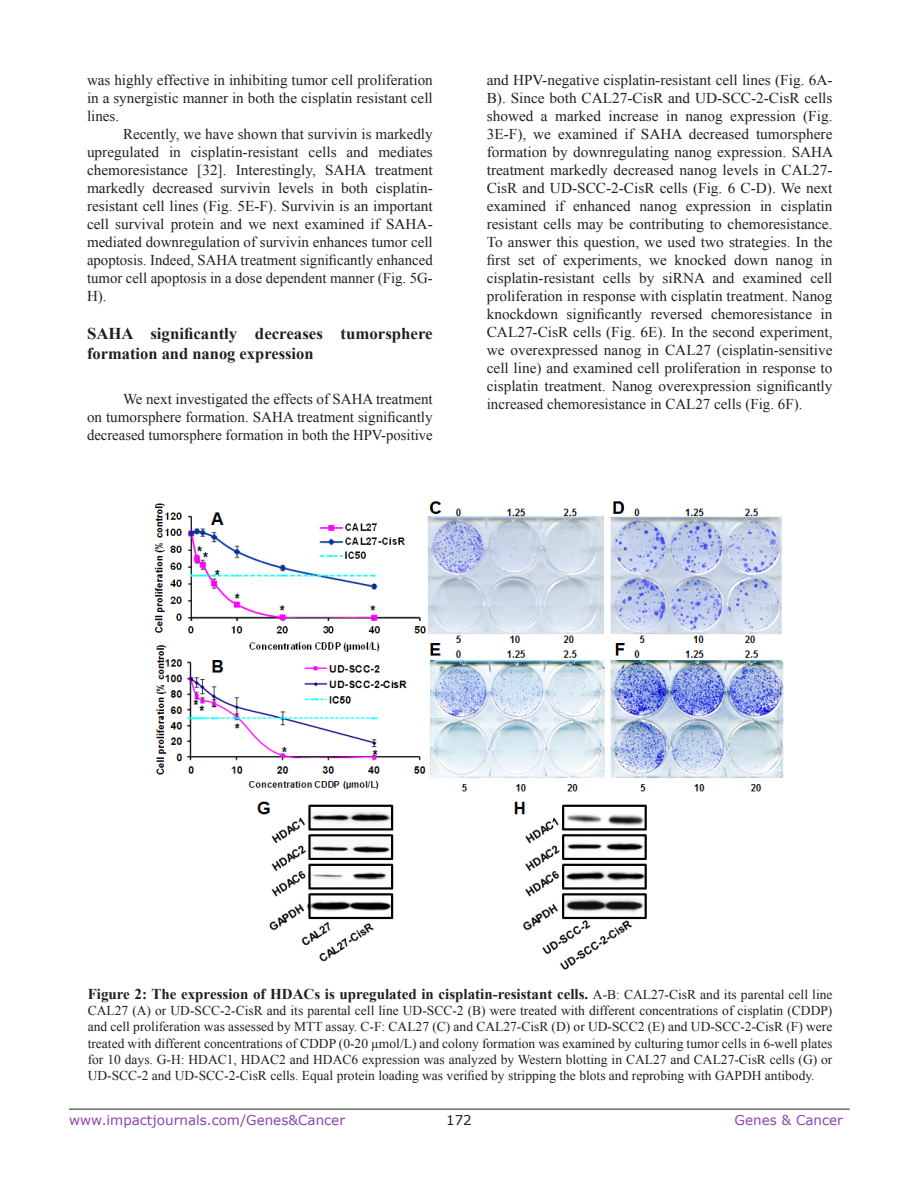
<style>
.page{position:relative;width:918px;height:1188px;background:#fff}
.page>*{position:absolute;margin:0;border:0;box-sizing:border-box;transform-origin:0 0}
.SubHeading{font:700 16.5px/19.8px "Times New Roman";color:#221f22}
.BodyText{font:15px/18px "Times New Roman";color:#221f22;text-align:justify}
.FigureText{font:700 15px "Times New Roman";color:#221f22}
.FigureText-2{font:13.5px/16.2px "Times New Roman";color:#221f22;text-align:justify}
.t1{font:13.5px "Verdana";color:#8e44ad}
.t2{font:13.5px "Verdana";color:#221f22}
.s1{font-weight:400;font-size:13.5px}
</style>
<div class="page">
<hr style="left:69px;top:1109px;width:781px;height:1px;background:#231f20">
<img style="left:154px;top:501px;width:630px;height:469px">
<p class="BodyText" style="left:87px;top:71px;width:347px">was highly effective in inhibiting tumor cell proliferation in a synergistic manner in both the cisplatin resistant cell lines.</p>
<p class="BodyText" style="left:87px;top:125px;width:347px;text-indent:36px">Recently, we have shown that survivin is markedly upregulated in cisplatin-resistant cells and mediates chemoresistance [32]. Interestingly, SAHA treatment markedly decreased survivin levels in both cisplatin&shy;resistant cell lines (Fig. 5E-F). Survivin is an important cell survival protein and we next examined if SAHA&shy;mediated downregulation of survivin enhances tumor cell apoptosis. Indeed, SAHA treatment significantly enhanced tumor cell apoptosis in a dose dependent manner (Fig. 5G-H).</p>
<p class="SubHeading" style="left:87px;top:323px;width:347px">SAHA significantly decreases tumorsphere formation and nanog expression</p>
<p class="BodyText" style="left:87px;top:390px;width:347px;text-indent:36px">We next investigated the effects of SAHA treatment on tumorsphere formation. SAHA treatment significantly decreased tumorsphere formation in both the HPV-positive</p>
<p class="BodyText" style="left:487px;top:71px;width:348px">and HPV-negative cisplatin-resistant cell lines (Fig. 6A-B). Since both CAL27-CisR and UD-SCC-2-CisR cells showed a marked increase in nanog expression (Fig.<br>3E-F), we examined if SAHA decreased tumorsphere formation by downregulating nanog expression. SAHA treatment markedly decreased nanog levels in CAL27- CisR and UD-SCC-2-CisR cells (Fig. 6 C-D). We next examined if enhanced nanog expression in cisplatin resistant cells may be contributing to chemoresistance.<br>To answer this question, we used two strategies. In the first set of experiments, we knocked down nanog in cisplatin-resistant cells by siRNA and examined cell proliferation in response with cisplatin treatment. Nanog knockdown significantly reversed chemoresistance in CAL27-CisR cells (Fig. 6E). In the second experiment, we overexpressed nanog in CAL27 (cisplatin-sensitive cell line) and examined cell proliferation in response to cisplatin treatment. Nanog overexpression significantly increased chemoresistance in CAL27 cells (Fig. 6F).</p>
<p class="FigureText" style="left:88px;top:983px;width:746px">Figure 2: The expression of HDACs is upregulated in cisplatin-resistant cells. <span class="s1">A-B: CAL27-CisR and its parental cell line</span></p>
<p class="FigureText-2" style="left:88px;top:1002px;width:746px">CAL27 (A) or UD-SCC-2-CisR and its parental cell line UD-SCC-2 (B) were treated with different concentrations of cisplatin (CDDP) and cell proliferation was assessed by MTT assay. C-F: CAL27 (C) and CAL27-CisR (D) or UD-SCC2 (E) and UD-SCC-2-CisR (F) were treated with different concentrations of CDDP (0-20 µmol/L) and colony formation was examined by culturing tumor cells in 6-well plates for 10 days. G-H: HDAC1, HDAC2 and HDAC6 expression was analyzed by Western blotting in CAL27 and CAL27-CisR cells (G) or UD-SCC-2 and UD-SCC-2-CisR cells. Equal protein loading was verified by stripping the blots and reprobing with GAPDH antibody.</p>
<p class="t1" style="left:69px;top:1111px;width:278px">www.impactjournals.com/Genes&amp;Cancer</p>
<p class="t2" style="left:446px;top:1111px;width:27px">172</p>
<p class="t1" style="left:735px;top:1111px;width:110px">Genes &amp; Cancer</p>
</div>
